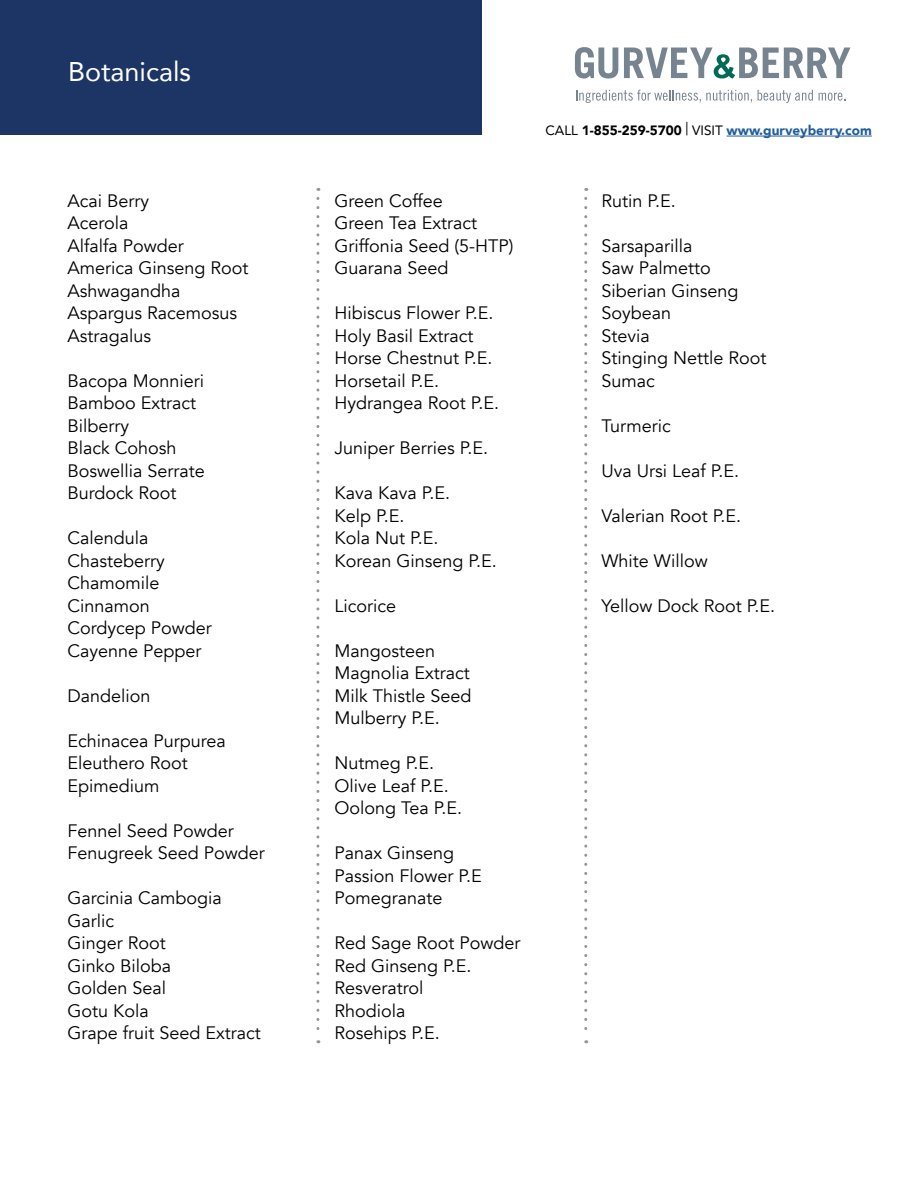
<style>
.page{position:relative;width:918px;height:1188px;background:#fff}
.page>*{position:absolute;margin:0;border:0;box-sizing:border-box;transform-origin:0 0}
.t1{font:27px "Avenir";color:#fff}
.List{font:18px "Avenir";color:#000}
.t2{font:900 13.5px "Avenir";color:#215e9e}
.s1{font-weight:400;color:#000}
.s2{color:#000}
</style>
<div class="page">
<div style="left:0;top:0;width:482px;height:135px;background:#1c3564"></div>
<svg style="left:575px;top:47px;width:43px;height:31px"></svg>
<svg style="left:624px;top:48px;width:226px;height:31px"></svg>
<svg style="left:576px;top:90px;width:237px;height:13px"></svg>
<svg style="left:819px;top:93px;width:26px;height:8px"></svg>
<hr style="left:727px;top:136px;width:145px;height:1px;background:#215e9e">
<svg style="left:316px;top:198px;width:3px;height:845px"></svg>
<svg style="left:584px;top:198px;width:3px;height:845px"></svg>
<p class="t1" style="left:68px;top:50px;width:125px">Botanicals</p>
<p class="List" style="left:68px;top:190px;width:83px">Acai Berry</p>
<p class="List" style="left:68px;top:212px;width:63px">Acerola</p>
<p class="List" style="left:68px;top:235px;width:118px">Alfalfa Powder</p>
<p class="List" style="left:68px;top:257px;width:183px">America Ginseng Root</p>
<p class="List" style="left:68px;top:280px;width:115px">Ashwagandha</p>
<p class="List" style="left:68px;top:302px;width:171px">Aspargus Racemosus</p>
<p class="List" style="left:68px;top:325px;width:85px">Astragalus</p>
<p class="List" style="left:68px;top:370px;width:138px">Bacopa Monnieri</p>
<p class="List" style="left:68px;top:392px;width:130px">Bamboo Extract</p>
<p class="List" style="left:68px;top:415px;width:63px">Bilberry</p>
<p class="List" style="left:68px;top:437px;width:111px">Black Cohosh</p>
<p class="List" style="left:68px;top:460px;width:139px">Boswellia Serrate</p>
<p class="List" style="left:68px;top:482px;width:111px">Burdock Root</p>
<p class="List" style="left:68px;top:527px;width:83px">Calendula</p>
<p class="List" style="left:68px;top:550px;width:99px">Chasteberry</p>
<p class="List" style="left:68px;top:572px;width:94px">Chamomile</p>
<p class="List" style="left:68px;top:595px;width:84px">Cinnamon</p>
<p class="List" style="left:68px;top:617px;width:146px">Cordycep Powder</p>
<p class="List" style="left:68px;top:640px;width:136px">Cayenne Pepper</p>
<p class="List" style="left:68px;top:685px;width:85px">Dandelion</p>
<p class="List" style="left:68px;top:730px;width:160px">Echinacea Purpurea</p>
<p class="List" style="left:68px;top:752px;width:122px">Eleuthero Root</p>
<p class="List" style="left:68px;top:775px;width:93px">Epimedium</p>
<p class="List" style="left:68px;top:820px;width:168px">Fennel Seed Powder</p>
<p class="List" style="left:68px;top:842px;width:199px">Fenugreek Seed Powder</p>
<p class="List" style="left:68px;top:887px;width:156px">Garcinia Cambogia</p>
<p class="List" style="left:68px;top:910px;width:48px">Garlic</p>
<p class="List" style="left:68px;top:932px;width:100px">Ginger Root</p>
<p class="List" style="left:68px;top:955px;width:105px">Ginko Biloba</p>
<p class="List" style="left:68px;top:977px;width:100px">Golden Seal</p>
<p class="List" style="left:68px;top:1000px;width:83px">Gotu Kola</p>
<p class="List" style="left:68px;top:1022px;width:195px">Grape fruit Seed Extract</p>
<p class="List" style="left:334px;top:190px;width:110px">Green Coffee</p>
<p class="List" style="left:334px;top:212px;width:144px">Green Tea Extract</p>
<p class="List" style="left:334px;top:235px;width:181px">Griffonia Seed (5-HTP)</p>
<p class="List" style="left:334px;top:257px;width:116px">Guarana Seed</p>
<p class="List" style="left:334px;top:302px;width:160px">Hibiscus Flower P.E.</p>
<p class="List" style="left:334px;top:325px;width:140px">Holy Basil Extract</p>
<p class="List" style="left:334px;top:347px;width:159px">Horse Chestnut P.E.</p>
<p class="List" style="left:334px;top:370px;width:106px">Horsetail P.E.</p>
<p class="List" style="left:334px;top:392px;width:166px">Hydrangea Root P.E.</p>
<p class="List" style="left:334px;top:437px;width:155px">Juniper Berries P.E.</p>
<p class="List" style="left:334px;top:482px;width:117px">Kava Kava P.E.</p>
<p class="List" style="left:334px;top:505px;width:71px">Kelp P.E.</p>
<p class="List" style="left:334px;top:527px;width:105px">Kola Nut P.E.</p>
<p class="List" style="left:334px;top:550px;width:164px">Korean Ginseng P.E.</p>
<p class="List" style="left:334px;top:595px;width:63px">Licorice</p>
<p class="List" style="left:334px;top:640px;width:102px">Mangosteen</p>
<p class="List" style="left:334px;top:662px;width:137px">Magnolia Extract</p>
<p class="List" style="left:334px;top:685px;width:138px">Milk Thistle Seed</p>
<p class="List" style="left:334px;top:707px;width:107px">Mulberry P.E.</p>
<p class="List" style="left:334px;top:752px;width:101px">Nutmeg P.E.</p>
<p class="List" style="left:334px;top:775px;width:116px">Olive Leaf P.E.</p>
<p class="List" style="left:334px;top:797px;width:129px">Oolong Tea P.E.</p>
<p class="List" style="left:334px;top:842px;width:121px">Panax Ginseng</p>
<p class="List" style="left:334px;top:865px;width:149px">Passion Flower P.E</p>
<p class="List" style="left:334px;top:887px;width:109px">Pomegranate</p>
<p class="List" style="left:334px;top:932px;width:188px">Red Sage Root Powder</p>
<p class="List" style="left:334px;top:955px;width:138px">Red Ginseng P.E.</p>
<p class="List" style="left:334px;top:977px;width:90px">Resveratrol</p>
<p class="List" style="left:334px;top:1000px;width:73px">Rhodiola</p>
<p class="List" style="left:334px;top:1022px;width:107px">Rosehips P.E.</p>
<p class="t2" style="left:545px;top:119px;width:328px"><span class="s1">CALL</span> <span class="s2">1-855-259-5700</span> <sup>|</sup> <span class="s1">VISIT</span> www.gurveyberry.com</p>
<p class="List" style="left:602px;top:190px;width:76px">Rutin P.E.</p>
<p class="List" style="left:602px;top:235px;width:92px">Sarsaparilla</p>
<p class="List" style="left:602px;top:257px;width:111px">Saw Palmetto</p>
<p class="List" style="left:602px;top:280px;width:138px">Siberian Ginseng</p>
<p class="List" style="left:602px;top:302px;width:71px">Soybean</p>
<p class="List" style="left:602px;top:325px;width:50px">Stevia</p>
<p class="List" style="left:602px;top:347px;width:166px">Stinging Nettle Root</p>
<p class="List" style="left:602px;top:370px;width:55px">Sumac</p>
<p class="List" style="left:602px;top:415px;width:71px">Turmeric</p>
<p class="List" style="left:602px;top:460px;width:139px">Uva Ursi Leaf P.E.</p>
<p class="List" style="left:602px;top:505px;width:141px">Valerian Root P.E.</p>
<p class="List" style="left:602px;top:550px;width:108px">White Willow</p>
<p class="List" style="left:602px;top:595px;width:175px">Yellow Dock Root P.E.</p>
</div>
